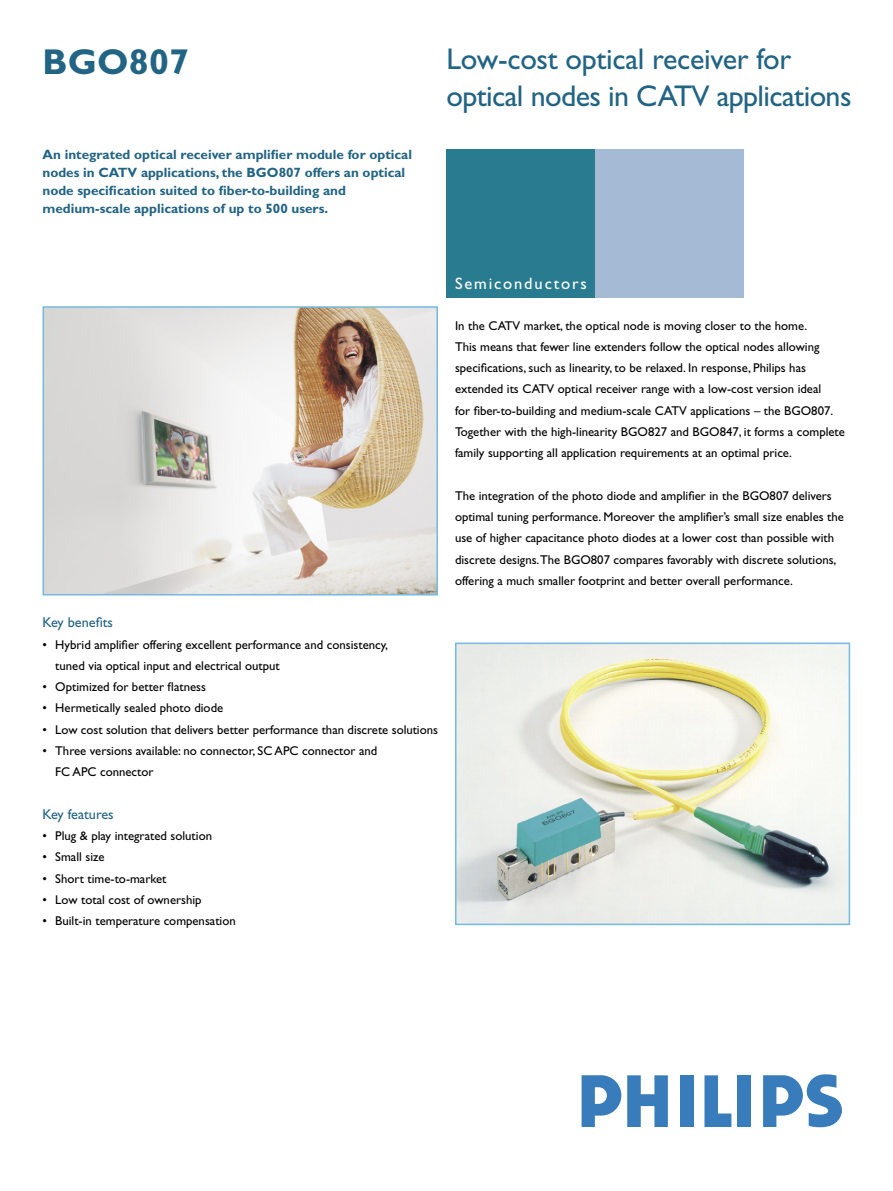
<style>
.page{position:relative;width:893px;height:1191px;background:#fff}
.page>*{position:absolute;margin:0;border:0;box-sizing:border-box;transform-origin:0 0}
.Heading{font:700 36px "Gill Alt One";letter-spacing:.005em;color:#226484}
.Articleheading{font:30px/37.2px "Gill Alt One";letter-spacing:-.02em;color:#226484}
.t1{font:16.5px "Gill Alt One";letter-spacing:.11em;color:#fff}
.Subheadings_in_bodytext{font:14.25px "Gill Alt One";color:#226484}
.Articleintroduction{font:700 13.5px/18px "Gill Alt One";color:#226484}
.Bodytext{font:12.75px/21.3px "Gill Alt One";color:#000}
.Bullittext{font:12.75px/21.3px "Gill Alt One";color:#000}
</style>
<div class="page">
<svg style="left:582px;top:1075px;width:39px;height:52px"></svg>
<div style="left:680px;top:1075px;width:13px;height:52px;background:#387cbc"></div>
<div style="left:737px;top:1075px;width:14px;height:52px;background:#387cbc"></div>
<svg style="left:627px;top:1075px;width:41px;height:52px"></svg>
<svg style="left:704px;top:1075px;width:27px;height:52px"></svg>
<svg style="left:763px;top:1074px;width:79px;height:53px"></svg>
<div style="left:446px;top:149px;width:149px;height:149px;background:#297c90"></div>
<div style="left:595px;top:149px;width:149px;height:149px;background:#a5bad5"></div>
<img style="left:46px;top:309px;width:389px;height:283px">
<div style="left:43px;top:306px;width:395px;height:289px;border:2px solid #74b9df"></div>
<img style="left:458px;top:645px;width:389px;height:277px">
<div style="left:455px;top:642px;width:395px;height:283px;border:2px solid #74b9df"></div>
<p class="Heading" style="left:43px;top:41px;width:148px">BGO807</p>
<p class="Articleheading" style="left:446px;top:40px;width:407px">Low-cost optical receiver for optical nodes in CATV applications</p>
<p class="Articleintroduction" style="left:43px;top:145px;width:371px">An integrated optical receiver amplifier module for optical nodes in CATV applications, the BGO807 offers an optical node specification suited to fiber-to-building and medium-scale applications of up to 500 users.</p>
<p class="t1" style="left:455px;top:274px;width:133px">Semiconductors</p>
<p class="Subheadings_in_bodytext" style="left:43px;top:614px;width:72px">Key benefits</p>
<p class="Bullittext" style="left:55px;top:633px;width:334px;text-indent:-13px">• Hybrid amplifier offering excellent performance and consistency, tuned via optical input and electrical output</p>
<p class="Bullittext" style="left:43px;top:676px;width:165px">• Optimized for better flatness</p>
<p class="Bullittext" style="left:43px;top:697px;width:182px">• Hermetically sealed photo diode</p>
<p class="Bullittext" style="left:43px;top:718px;width:397px">• Low cost solution that delivers better performance than discrete solutions</p>
<p class="Bullittext" style="left:55px;top:740px;width:324px;text-indent:-13px">• Three versions available: no connector, SC APC connector and<br>FC APC connector</p>
<p class="Subheadings_in_bodytext" style="left:43px;top:806px;width:73px">Key features</p>
<p class="Bullittext" style="left:43px;top:825px;width:171px">• Plug &amp; play integrated solution</p>
<p class="Bullittext" style="left:43px;top:846px;width:64px">• Small size</p>
<p class="Bullittext" style="left:43px;top:867px;width:125px">• Short time-to-market</p>
<p class="Bullittext" style="left:43px;top:889px;width:161px">• Low total cost of ownership</p>
<p class="Bullittext" style="left:43px;top:910px;width:195px">• Built-in temperature compensation</p>
<p class="Bodytext" style="left:455px;top:315px;width:391px">In the CATV market, the optical node is moving closer to the home.<br>This means that fewer line extenders follow the optical nodes allowing specifications, such as linearity, to be relaxed. In response, Philips has extended its CATV optical receiver range with a low-cost version ideal<br>for fiber-to-building and medium-scale CATV applications – the BGO807.<br>Together with the high-linearity BGO827 and BGO847, it forms a complete family supporting all application requirements at an optimal price.</p>
<p class="Bodytext" style="left:455px;top:485px;width:391px">The integration of the photo diode and amplifier in the BGO807 delivers optimal tuning performance. Moreover the amplifier’s small size enables the use of higher capacitance photo diodes at a lower cost than possible with discrete designs.The BGO807 compares favorably with discrete solutions, offering a much smaller footprint and better overall performance.</p>
</div>
